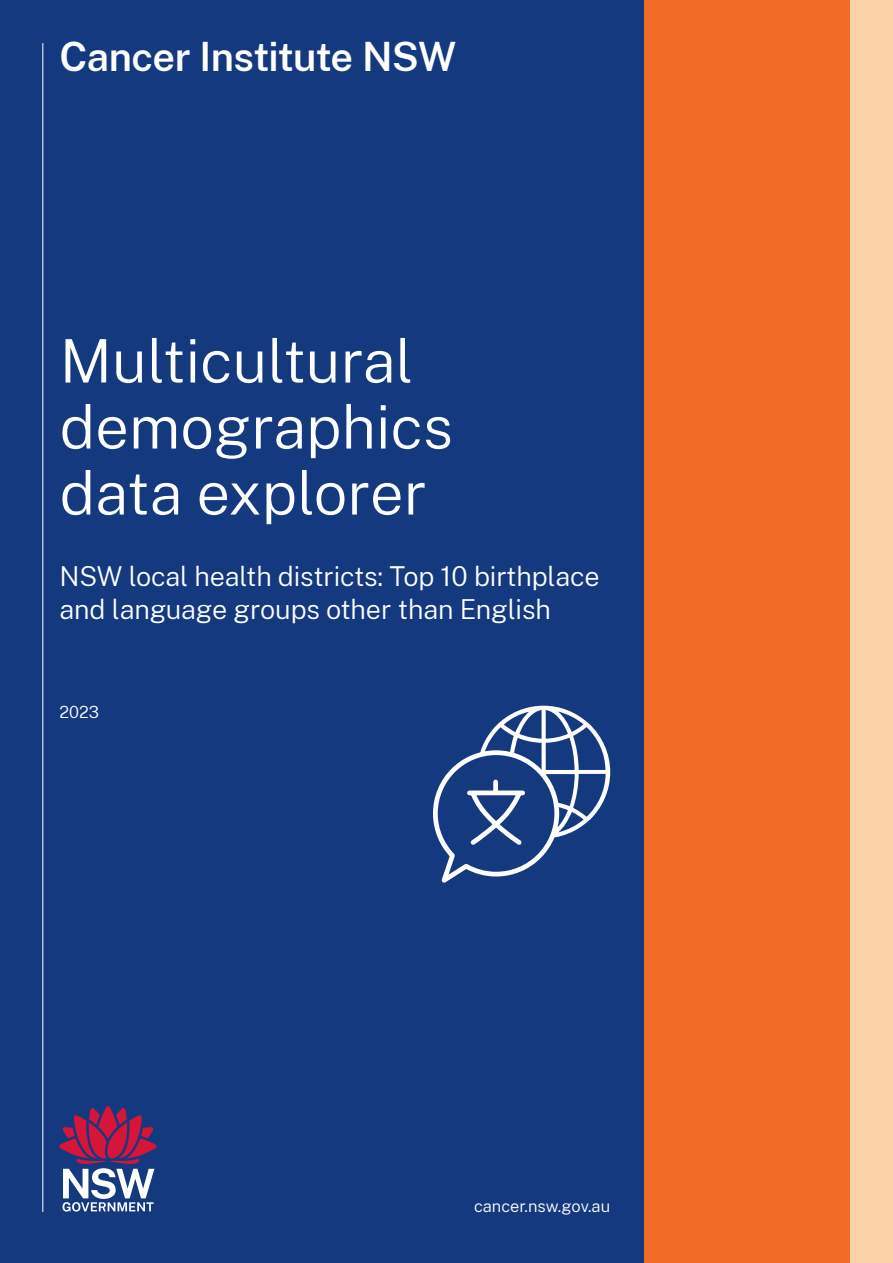
<style>
.page{position:relative;width:893px;height:1263px;background:#15397f}
.page>*{position:absolute;margin:0;border:0;box-sizing:border-box;transform-origin:0 0}
.t1{font:300 60px/66px "Public Sans";color:#fff}
.t2{font:600 39.75px "Public Sans";letter-spacing:-.015em;color:#fff}
.t3{font:300 27px/33px "Public Sans";letter-spacing:-.005em;color:#fff}
.t4{font:300 16.5px "Public Sans";color:#fff}
</style>
<div class="page">
<div style="left:644px;top:0;width:206px;height:1263px;background:#f36c27"></div>
<div style="left:850px;top:0;width:43px;height:1263px;background:#fdd1a9"></div>
<hr style="left:43px;top:43px;width:1px;height:1169px;background:#fff">
<svg style="left:59px;top:1106px;width:98px;height:105px"></svg>
<svg style="left:433px;top:706px;width:177px;height:177px"></svg>
<h2 class="t2" style="left:60px;top:28px;width:398px">Cancer Institute NSW</h2>
<h1 class="t1" style="left:60px;top:325px;width:395px">Multicultural demographics data explorer</h1>
<p class="t3" style="left:60px;top:558px;width:542px">NSW local health districts: Top 10 birthplace and language groups other than English</p>
<p class="t4" style="left:60px;top:700px;width:41px">2023</p>
<p class="t4" style="left:474px;top:1194px;width:138px">cancer.nsw.gov.au</p>
</div>
